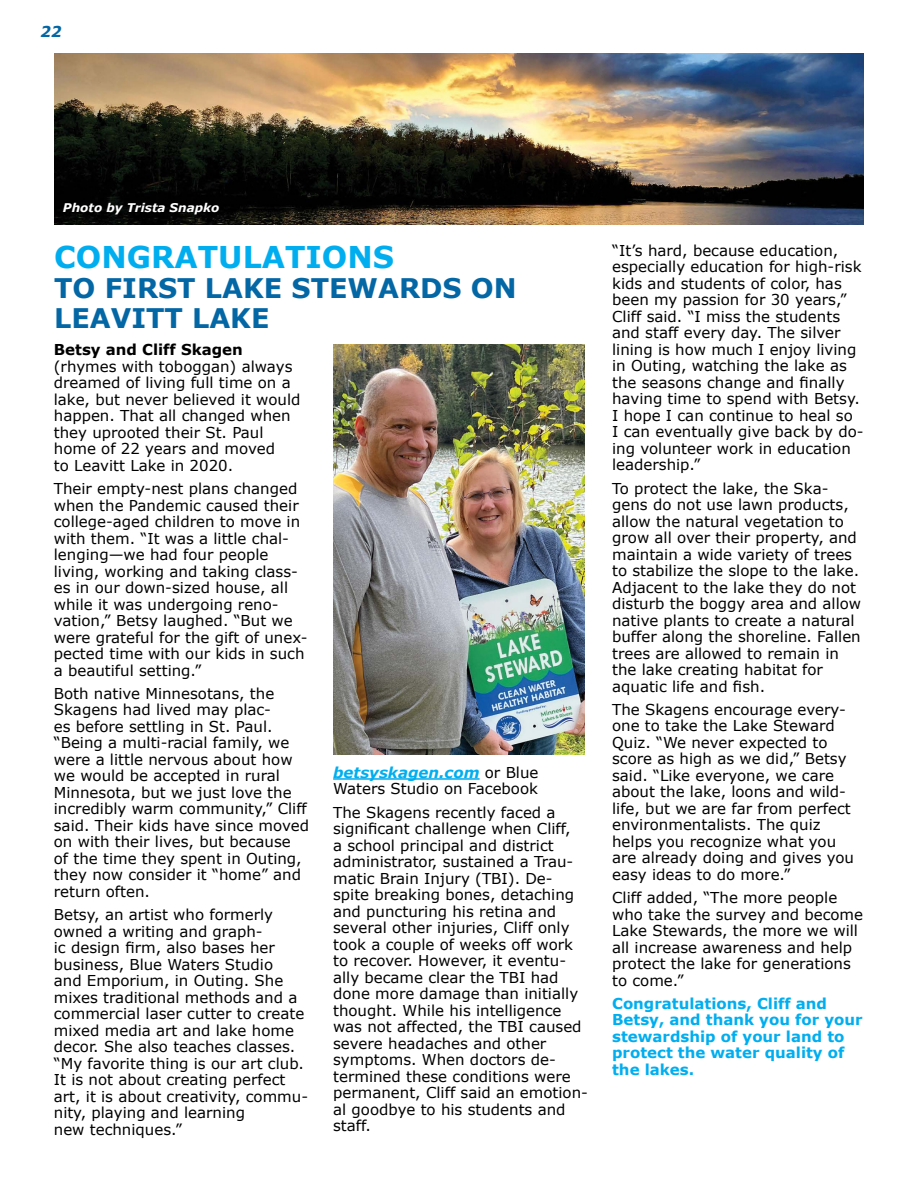
<style>
.page{position:relative;width:918px;height:1188px;background:#fff}
.page>*{position:absolute;margin:0;border:0;box-sizing:border-box;transform-origin:0 0}
.t1{font:700 30px "Verdana";color:#00aeef}
.t2{font:700 27px/30px "Verdana";color:#0367a5}
.t3{font:15px/16.5px "Verdana";color:#000}
.t4{font:700 15px/16.5px "Verdana";color:#00aeef}
.t5{font:700 15px "Verdana";color:#000}
.t6{font:italic 700 15px "Verdana";color:#0367a5}
.t7{font:italic 700 12px "Verdana";color:#fff}
.s1{font-weight:700;font-style:italic;color:#00aeef}
</style>
<div class="page">
<img style="left:54px;top:54px;width:810px;height:170px">
<img style="left:333px;top:345px;width:252px;height:410px">
<hr style="left:333px;top:778px;width:147px;height:2px;background:#00aeef">
<p class="t6" style="left:40px;top:22px;width:23px">22</p>
<p class="t7" style="left:63px;top:200px;width:158px">Photo by Trista Snapko</p>
<h1 class="t1" style="left:54px;top:237px;width:341px">CONGRATULATIONS</h1>
<h2 class="t2" style="left:54px;top:273px;width:464px">TO FIRST LAKE STEWARDS ON<br>LEAVITT LAKE</h2>
<p class="t5" style="left:54px;top:340px;width:191px">Betsy and Cliff Skagen</p>
<p class="t3" style="left:54px;top:358px;width:248px">(rhymes with toboggan) always dreamed of living full time on a lake, but never believed it would happen. That all changed when they uprooted their St. Paul home of 22 years and moved<br>to Leavitt Lake in 2020.</p>
<p class="t3" style="left:54px;top:481px;width:255px">Their empty-nest plans changed when the Pandemic caused their college-aged children to move in with them. “It was a little chal&shy;lenging—we had four people living, working and taking class&shy;es in our down-sized house, all while it was undergoing reno&shy;vation,” Betsy laughed. “But we were grateful for the gift of unex&shy;pected time with our kids in such a beautiful setting.”</p>
<p class="t3" style="left:54px;top:685px;width:257px">Both native Minnesotans, the<br>Skagens had lived may plac-<br>es before settling in St. Paul. “Being a multi-racial family, we were a little nervous about how we would be accepted in rural<br>Minnesota, but we just love the incredibly warm community,” Cliff said. Their kids have since moved on with their lives, but because<br>of the time they spent in Outing, they now consider it “home” and return often.</p>
<p class="t3" style="left:54px;top:907px;width:256px">Betsy, an artist who formerly owned a writing and graph-<br>ic design firm, also bases her business, Blue Waters Studio<br>and Emporium, in Outing. She mixes traditional methods and a commercial laser cutter to create mixed media art and lake home decor. She also teaches classes. “My favorite thing is our art club.<br>It is not about creating perfect art, it is about creativity, commu&shy;nity, playing and learning<br>new techniques.”</p>
<p class="t3" style="left:333px;top:764px;width:207px"><span class="s1">betsyskagen.com</span> or Blue<br>Waters Studio on Facebook</p>
<p class="t3" style="left:333px;top:804px;width:256px">The Skagens recently faced a significant challenge when Cliff,<br>a school principal and district administrator, sustained a Trau&shy;matic Brain Injury (TBI). De&shy;spite breaking bones, detaching and puncturing his retina and several other injuries, Cliff only took a couple of weeks off work to recover. However, it eventu&shy;ally became clear the TBI had done more damage than initially thought. While his intelligence was not affected, the TBI caused severe headaches and other symptoms. When doctors de&shy;termined these conditions were permanent, Cliff said an emotion&shy;al goodbye to his students and staff.</p>
<p class="t3" style="left:612px;top:242px;width:253px">“It’s hard, because education, especially education for high-risk kids and students of color, has been my passion for 30 years,”<br>Cliff said. “I miss the students and staff every day. The silver lining is how much I enjoy living in Outing, watching the lake as the seasons change and finally having time to spend with Betsy.<br>I hope I can continue to heal so<br>I can eventually give back by do&shy;ing volunteer work in education leadership.”</p>
<p class="t3" style="left:612px;top:480px;width:251px">To protect the lake, the Ska&shy;gens do not use lawn products, allow the natural vegetation to grow all over their property, and maintain a wide variety of trees to stabilize the slope to the lake.<br>Adjacent to the lake they do not disturb the boggy area and allow native plants to create a natural buffer along the shoreline. Fallen trees are allowed to remain in the lake creating habitat for aquatic life and fish.</p>
<p class="t3" style="left:612px;top:701px;width:243px">The Skagens encourage every&shy;one to take the Lake Steward<br>Quiz. “We never expected to score as high as we did,” Betsy said. “Like everyone, we care about the lake, loons and wild&shy;life, but we are far from perfect environmentalists. The quiz helps you recognize what you are already doing and gives you easy ideas to do more.”</p>
<p class="t3" style="left:612px;top:890px;width:253px">Cliff added, “The more people who take the survey and become<br>Lake Stewards, the more we will all increase awareness and help protect the lake for generations to come.”</p>
<p class="t4" style="left:612px;top:995px;width:252px">Congratulations, Cliff and<br>Betsy, and thank you for your stewardship of your land to protect the water quality of the lakes.</p>
</div>
